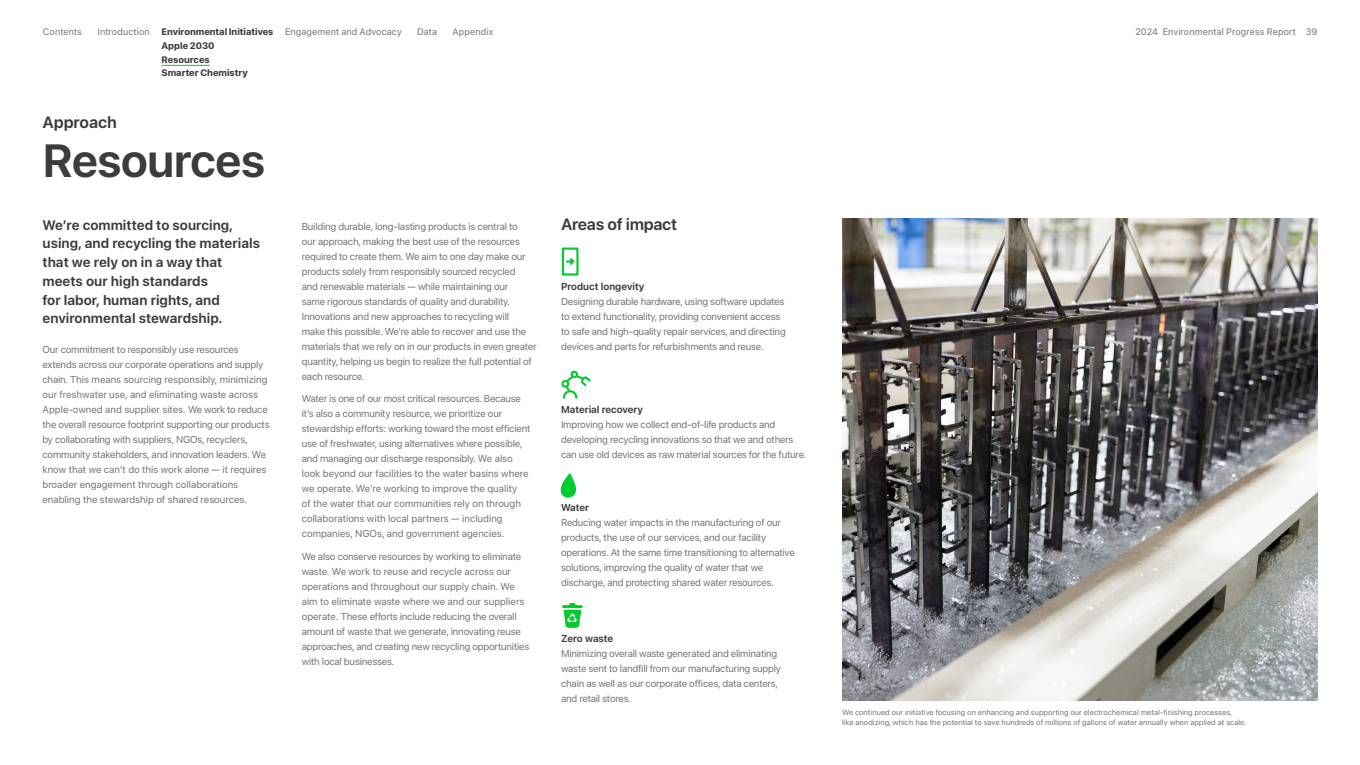
<style>
.page{position:relative;width:1360px;height:765px;background:#fff}
.page>*{position:absolute;margin:0;border:0;box-sizing:border-box;transform-origin:0 0}
.Heading1{font:600 46.25px "SF Hello";letter-spacing:-.02em;color:#3c3c3c}
.ApproachHeading1{font:600 16.25px "SF Hello";letter-spacing:-.02em;color:#3c3c3c}
.Heading1-eyebrow{font:600 16.25px "SF Hello";letter-spacing:-.005em;color:#3c3c3c}
.ApproachIntroduction{font:600 13.75px/18.8px "SF Hello";color:#3c3c3c}
.ApproachBodyText{font:10px/15px "SF Hello";letter-spacing:-.02em;color:#767676}
.ApproachHeading3{font:600 10px "SF Hello";color:#3c3c3c}
.Subnavigationbold-bk{font:700 9.38px "SF Hello";color:#3c3c3c}
.t1{font:9.38px "SF Hello";letter-spacing:.015em;color:#767676}
.Subnavigationbold-bk_ON{font:700 9.38px "SF Hello";color:#3c3c3c}
.t2{font:7.5px/10px "SF Hello";color:#767676;scale:1.04 1}
.s1{font-weight:400;color:#767676}
</style>
<div class="page">
<svg style="left:560px;top:473px;width:16px;height:25px"></svg>
<svg style="left:561px;top:247px;width:18px;height:29px"></svg>
<div style="left:561px;top:380px;width:8px;height:8px;border:2px solid #00cc2d;border-radius:50%"></div>
<div style="left:571px;top:371px;width:7px;height:7px;border:2px solid #00cc2d;border-radius:50%"></div>
<svg style="left:562px;top:374px;width:29px;height:25px"></svg>
<svg style="left:562px;top:602px;width:21px;height:26px"></svg>
<img style="left:842px;top:218px;width:475px;height:482px">
<hr style="left:162px;top:65px;width:48px;height:1px;background:#00cc2d">
<p class="t1" style="left:43px;top:26px;width:41px">Contents</p>
<p class="t1" style="left:98px;top:26px;width:54px">Introduction</p>
<p class="Subnavigationbold-bk" style="left:162px;top:26px;width:242px">Environmental Initiatives <span class="s1">Engagement and Advocacy</span></p>
<p class="t1" style="left:417px;top:26px;width:22px">Data</p>
<p class="t1" style="left:453px;top:26px;width:42px">Appendix</p>
<p class="t1" style="left:1135px;top:26px;width:184px">2024 Environmental Progress Report 39</p>
<p class="Subnavigationbold-bk" style="left:162px;top:40px;width:54px">Apple 2030</p>
<p class="Subnavigationbold-bk_ON" style="left:162px;top:54px;width:50px">Resources</p>
<p class="Subnavigationbold-bk" style="left:162px;top:68px;width:88px">Smarter Chemistry</p>
<p class="Heading1-eyebrow" style="left:43px;top:113px;width:76px">Approach</p>
<p class="Heading1" style="left:43px;top:134px;width:224px">Resources</p>
<p class="ApproachIntroduction" style="left:43px;top:216px;width:219px">We’re committed to sourcing, using, and recycling the materials that we rely on in a way that meets our high standards<br>for labor, human rights, and environmental stewardship.</p>
<p class="ApproachBodyText" style="left:43px;top:342px;width:229px">Our commitment to responsibly use resources extends across our corporate operations and supply chain. This means sourcing responsibly, minimizing our freshwater use, and eliminating waste across Apple-owned and supplier sites. We work to reduce the overall resource footprint supporting our products by collaborating with suppliers, NGOs, recyclers, community stakeholders, and innovation leaders. We know that we can’t do this work alone — it requires broader engagement through collaborations enabling the stewardship of shared resources.</p>
<p class="ApproachBodyText" style="left:302px;top:219px;width:236px">Building durable, long-lasting products is central to<br>our approach, making the best use of the resources required to create them. We aim to one day make our products solely from responsibly sourced recycled<br>and renewable materials — while maintaining our<br>same rigorous standards of quality and durability.<br>Innovations and new approaches to recycling will<br>make this possible. We’re able to recover and use the materials that we rely on in our products in even greater quantity, helping us begin to realize the full potential of each resource.</p>
<p class="ApproachBodyText" style="left:302px;top:391px;width:230px">Water is one of our most critical resources. Because it’s also a community resource, we prioritize our stewardship efforts: working toward the most efficient use of freshwater, using alternatives where possible, and managing our discharge responsibly. We also look beyond our facilities to the water basins where we operate. We’re working to improve the quality<br>of the water that our communities rely on through collaborations with local partners — including companies, NGOs, and government agencies.</p>
<p class="ApproachBodyText" style="left:302px;top:549px;width:229px">We also conserve resources by working to eliminate waste. We work to reuse and recycle across our operations and throughout our supply chain. We aim to eliminate waste where we and our suppliers operate. These efforts include reducing the overall amount of waste that we generate, innovating reuse approaches, and creating new recycling opportunities with local businesses.</p>
<p class="ApproachHeading1" style="left:561px;top:215px;width:118px">Areas of impact</p>
<p class="ApproachHeading3" style="left:561px;top:280px;width:85px">Product longevity</p>
<p class="ApproachBodyText" style="left:561px;top:294px;width:226px">Designing durable hardware, using software updates to extend functionality, providing convenient access to safe and high-quality repair services, and directing devices and parts for refurbishments and reuse.</p>
<p class="ApproachHeading3" style="left:561px;top:404px;width:84px">Material recovery</p>
<p class="ApproachBodyText" style="left:561px;top:417px;width:247px">Improving how we collect end-of-life products and developing recycling innovations so that we and others can use old devices as raw material sources for the future.</p>
<p class="ApproachHeading3" style="left:561px;top:502px;width:30px">Water</p>
<p class="ApproachBodyText" style="left:561px;top:515px;width:235px">Reducing water impacts in the manufacturing of our products, the use of our services, and our facility operations. At the same time transitioning to alternative solutions, improving the quality of water that we discharge, and protecting shared water resources.</p>
<p class="ApproachHeading3" style="left:561px;top:633px;width:54px">Zero waste</p>
<p class="ApproachBodyText" style="left:561px;top:646px;width:221px">Minimizing overall waste generated and eliminating waste sent to landfill from our manufacturing supply chain as well as our corporate offices, data centers, and retail stores.</p>
<p class="t2" style="left:842px;top:708px;width:390px">We continued our initiative focusing on enhancing and supporting our electrochemical metal-finishing processes,<br>like anodizing, which has the potential to save hundreds of millions of gallons of water annually when applied at scale.</p>
</div>
